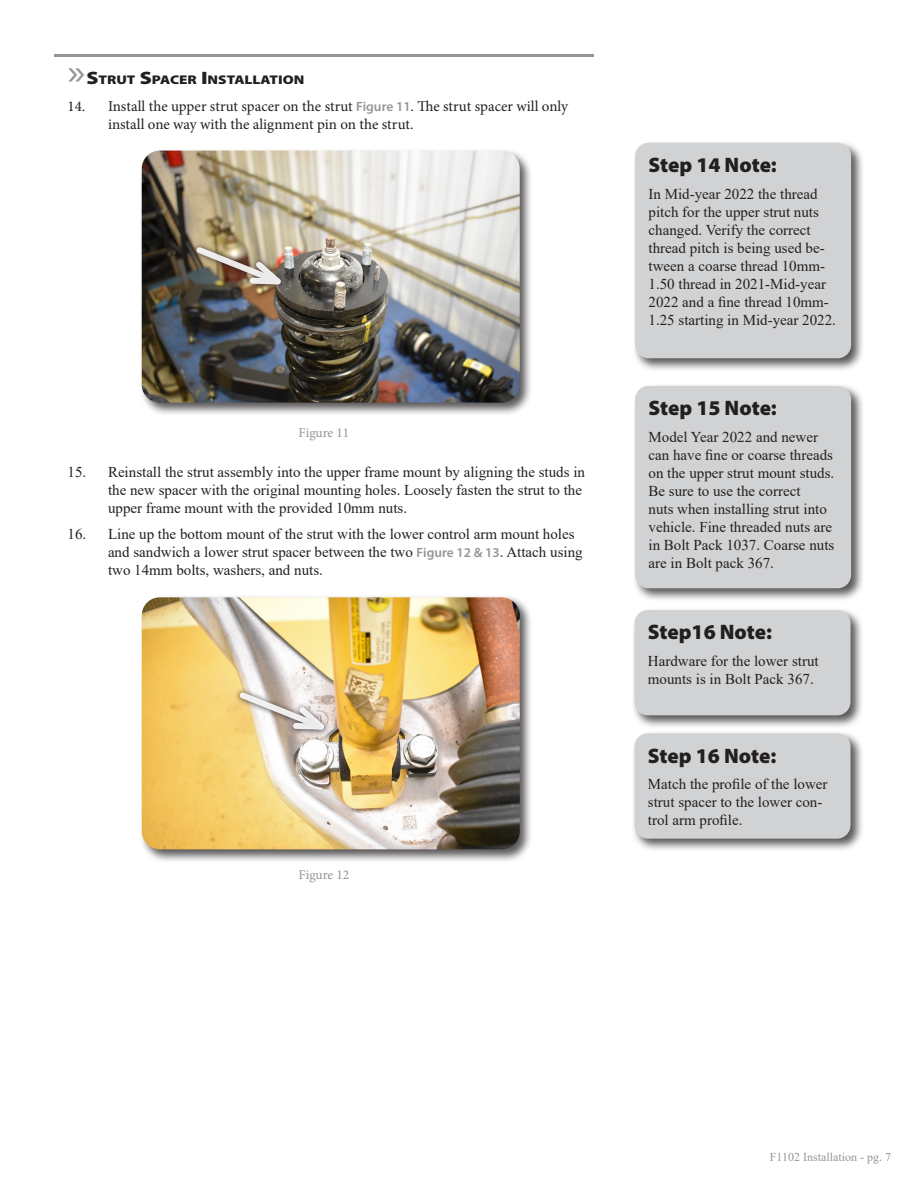
<style>
.page{position:relative;width:918px;height:1188px;background:#fff}
.page>*{position:absolute;margin:0;border:0;box-sizing:border-box;transform-origin:0 0}
.Headline{font:900 21px "Myriad Pro";letter-spacing:-.005em;color:#231f20}
.Body_text{font:15px/18px "Times New Roman";color:#231f20}
.t1{font:15px/18px "Minion Pro";color:#231f20}
.t2{font:13.5px "Minion Pro";color:#939598}
.t3{font:900 12.6px "Myriad Pro";color:#231f20;scale:1.2 1}
.t4{font:12px "Times New Roman";color:#939598}
.s1{font-weight:400;font-size:36px;color:#939598}
.s2{font-size:18px}
.s3{font-family:"Myriad Pro";font-weight:600;font-size:13.5px;color:#939598}
</style>
<div class="page">
<hr style="left:54px;top:54px;width:540px;height:3px;background:#939598">
<div style="left:139px;top:148px;width:394px;height:268px;background:#231f20;opacity:.75"></div>
<img style="left:142px;top:151px;width:378px;height:252px">
<div style="left:191px;top:242px;width:96px;height:49px;background:#231f20;opacity:.9"></div>
<img style="left:192px;top:242px;width:102px;height:47px">
<div style="left:139px;top:595px;width:394px;height:268px;background:#231f20;opacity:.75"></div>
<img style="left:142px;top:597px;width:378px;height:252px">
<div style="left:235px;top:687px;width:95px;height:49px;background:#231f20;opacity:.9"></div>
<svg style="left:235px;top:688px;width:102px;height:47px"></svg>
<div style="left:632px;top:607px;width:232px;height:122px;background:#231f20;opacity:.75"></div>
<div style="left:634px;top:610px;width:217px;height:105px;background:#d1d2d4;border-radius:14px"></div>
<div style="left:632px;top:383px;width:233px;height:219px;background:#231f20;opacity:.75"></div>
<div style="left:635px;top:386px;width:216px;height:202px;background:#d1d2d4;border-radius:14px"></div>
<div style="left:632px;top:730px;width:232px;height:122px;background:#231f20;opacity:.75"></div>
<div style="left:634px;top:733px;width:217px;height:106px;background:#d1d2d4;border-radius:14px"></div>
<div style="left:632px;top:140px;width:233px;height:232px;background:#231f20;opacity:.75"></div>
<div style="left:635px;top:143px;width:216px;height:215px;background:#d1d2d4;border-radius:14px"></div>
<p class="t3" style="left:68px;top:71px;width:199px"><span class="s1">»</span><span class="s2">S</span>TRUT <span class="s2">S</span>PACER <span class="s2">I</span>NSTALLATION</p>
<p class="t1" style="left:108px;top:97px;width:462px;text-indent:-40px">14. Install the upper strut spacer on the strut <span class="s3">Figure 11</span>. The strut spacer will only install one way with the alignment pin on the strut.</p>
<p class="t2" style="left:299px;top:424px;width:52px">Figure 11</p>
<p class="Body_text" style="left:108px;top:462px;width:479px;text-indent:-40px">15. Reinstall the strut assembly into the upper frame mount by aligning the studs in the new spacer with the original mounting holes. Loosely fasten the strut to the upper frame mount with the provided 10mm nuts.</p>
<p class="Body_text" style="left:108px;top:525px;width:476px;text-indent:-40px">16. Line up the bottom mount of the strut with the lower control arm mount holes and sandwich a lower strut spacer between the two <span class="s3">Figure 12 &amp; 13</span>. Attach using two 14mm bolts, washers, and nuts.</p>
<p class="t2" style="left:299px;top:865px;width:52px">Figure 12</p>
<p class="Headline" style="left:649px;top:151px;width:130px">Step 14 Note:</p>
<p class="Body_text" style="left:649px;top:184px;width:189px">In Mid-year 2022 the thread pitch for the upper strut nuts changed. Verify the correct thread pitch is being used be&shy;tween a coarse thread 10mm-<br>1.50 thread in 2021-Mid-year<br>2022 and a fine thread 10mm-<br>1.25 starting in Mid-year 2022.</p>
<p class="Headline" style="left:649px;top:394px;width:130px">Step 15 Note:</p>
<p class="Body_text" style="left:649px;top:427px;width:187px">Model Year 2022 and newer can have fine or coarse threads on the upper strut mount studs.<br>Be sure to use the correct<br>nuts when installing strut into vehicle. Fine threaded nuts are in Bolt Pack 1037. Coarse nuts are in Bolt pack 367.</p>
<p class="Headline" style="left:648px;top:618px;width:126px">Step16 Note:</p>
<p class="Body_text" style="left:648px;top:651px;width:172px">Hardware for the lower strut mounts is in Bolt Pack 367.</p>
<p class="Headline" style="left:648px;top:741px;width:130px">Step 16 Note:</p>
<p class="Body_text" style="left:648px;top:775px;width:181px">Match the profile of the lower strut spacer to the lower con&shy;trol arm profile.</p>
<p class="t4" style="left:770px;top:1149px;width:123px">F1102 Installation - pg. 7</p>
</div>
